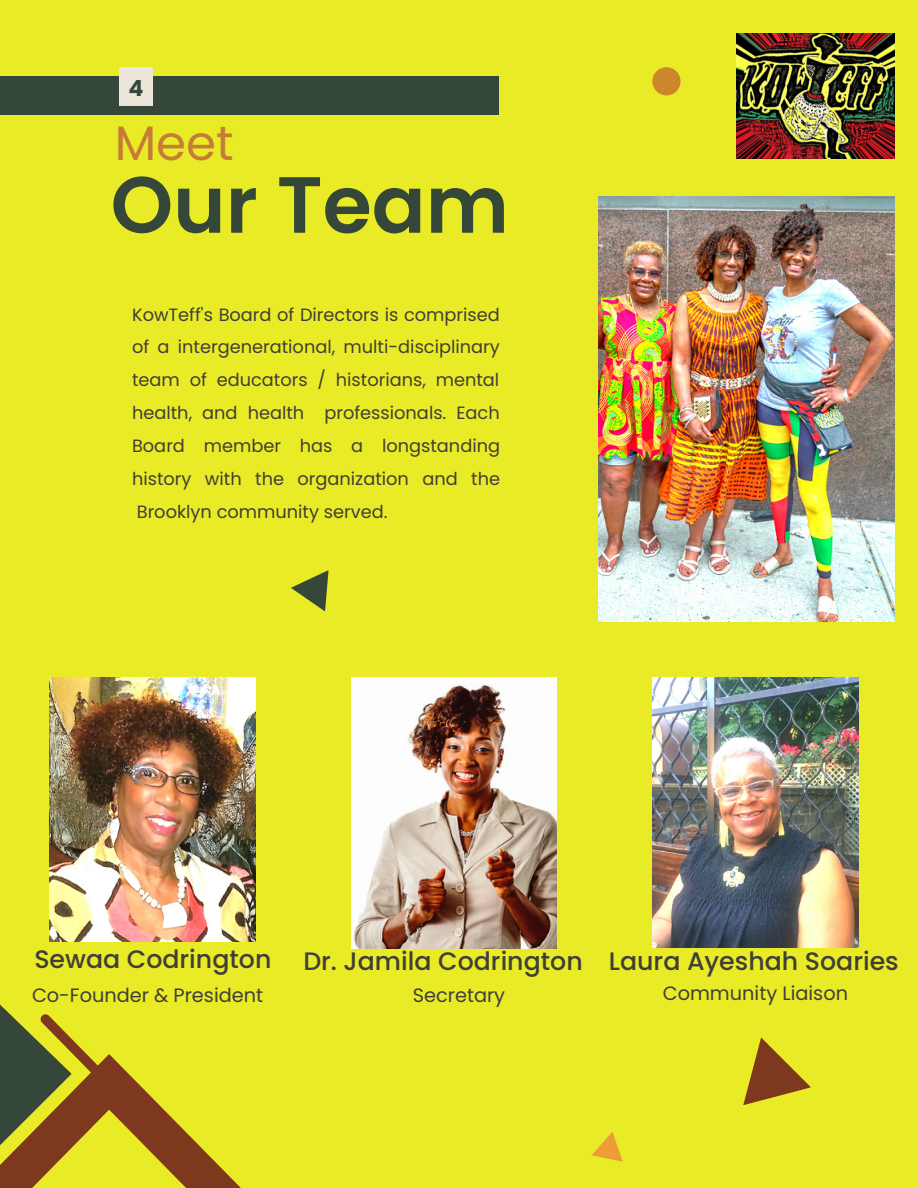
<style>
.page{position:relative;width:918px;height:1188px;background:#e9eb27}
.page>*{position:absolute;margin:0;border:0;box-sizing:border-box;transform-origin:0 0}
.t1{font:600 79.5px "Poppins";color:#354739}
.t2{font:48.3px "Poppins";color:#c67b37}
.t3{font:500 25.2px "Poppins";color:#403e37}
.t4{font:700 22.2px "Poppins";color:#354739}
.t5{font:19.35px "Poppins";color:#403e37}
.t6{font:17.85px/32.8px "Poppins";color:#403e37;text-align:justify}
</style>
<div class="page">
<img style="left:50px;top:677px;width:206px;height:265px">
<img style="left:652px;top:677px;width:206px;height:270px">
<svg style="left:0;top:1153px;width:40px;height:35px"></svg>
<svg style="left:0;top:1004px;width:40px;height:149px"></svg>
<svg style="left:40px;top:1014px;width:201px;height:174px"></svg>
<img style="left:351px;top:677px;width:206px;height:272px">
<svg style="left:291px;top:570px;width:38px;height:41px"></svg>
<svg style="left:591px;top:1132px;width:32px;height:30px"></svg>
<div style="left:652px;top:67px;width:29px;height:28px;background:#ce862a;border-radius:50%"></div>
<div style="left:0;top:76px;width:499px;height:38px;background:#354739"></div>
<svg style="left:743px;top:1037px;width:68px;height:68px"></svg>
<div style="left:119px;top:68px;width:34px;height:38px;background:#ebe5da"></div>
<img style="left:737px;top:33px;width:157px;height:125px">
<img style="left:598px;top:196px;width:296px;height:425px">
<p class="t4" style="left:128px;top:73px;width:17px">4</p>
<h2 class="t2" style="left:115px;top:109px;width:121px">Meet</h2>
<h1 class="t1" style="left:111px;top:149px;width:400px">Our Team</h1>
<p class="t6" style="left:132px;top:298px;width:370px">KowTeff's Board of Directors is comprised of a intergenerational, multi-disciplinary team of educators / historians, mental health, and health professionals. Each Board member has a longstanding history with the organization and the Brooklyn community served.</p>
<h3 class="t3" style="left:34px;top:942px;width:238px">Sewaa Codrington</h3>
<h3 class="t3" style="left:303px;top:944px;width:597px">Dr. Jamila Codrington Laura Ayeshah Soaries</h3>
<p class="t5" style="left:32px;top:982px;width:233px">Co-Founder &amp; President</p>
<p class="t5" style="left:413px;top:982px;width:94px">Secretary</p>
<p class="t5" style="left:663px;top:980px;width:187px">Community Liaison</p>
</div>
